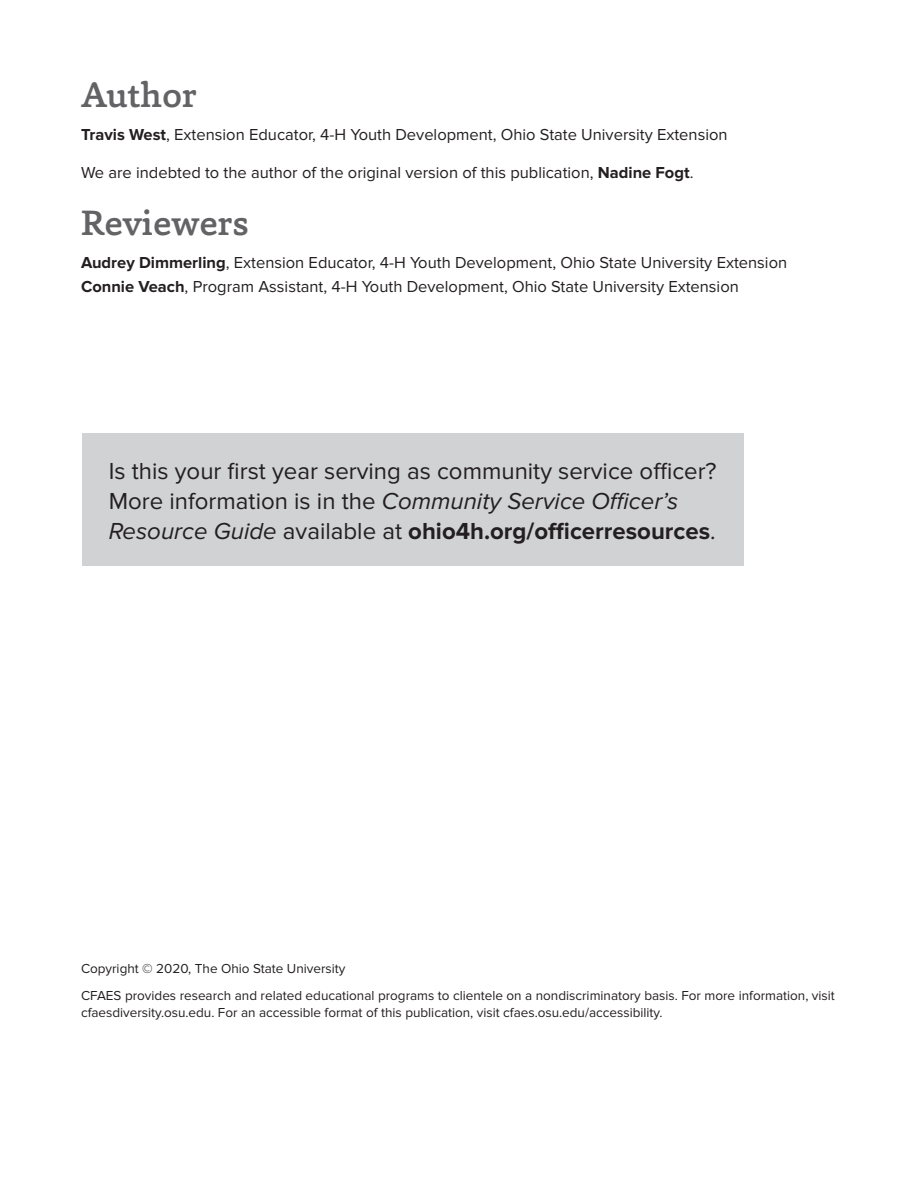
<style>
.page{position:relative;width:918px;height:1188px;background:#fff}
.page>*{position:absolute;margin:0;border:0;box-sizing:border-box;transform-origin:0 0}
.t1{font:500 36px "Capita";letter-spacing:-.005em;color:#636366}
.cross_marketing{font:24px/30px "Proxima Nova";color:#231f20}
.body{font:16.5px "Proxima Nova";color:#231f20}
.body_Author_section{font:16.5px "Proxima Nova";color:#231f20}
.caption_and_EEO_stat{font:13.5px/16.5px "Proxima Nova";color:#231f20}
.s1{font-weight:700}
.s2{font-style:italic}
</style>
<div class="page">
<div style="left:82px;top:433px;width:662px;height:133px;background:#d1d2d4"></div>
<h2 class="t1" style="left:81px;top:71px;width:118px">Author</h2>
<p class="body" style="left:81px;top:125px;width:648px"><span class="s1">Travis West</span>, Extension Educator, 4-H Youth Development, Ohio State University Extension</p>
<p class="body_Author_section" style="left:81px;top:163px;width:614px">We are indebted to the author of the original version of this publication, <span class="s1">Nadine Fogt</span>.</p>
<h2 class="t1" style="left:81px;top:199px;width:170px">Reviewers</h2>
<p class="body" style="left:81px;top:253px;width:708px"><span class="s1">Audrey Dimmerling</span>, Extension Educator, 4-H Youth Development, Ohio State University Extension</p>
<p class="body" style="left:81px;top:277px;width:659px"><span class="s1">Connie Veach</span>, Program Assistant, 4-H Youth Development, Ohio State University Extension</p>
<p class="cross_marketing" style="left:109px;top:456px;width:609px">Is this your first year serving as community service officer?<br>More information is in the <span class="s2">Community Service Officer’s<br>Resource Guide</span> available at <span class="s1">ohio4h.org/officerresources</span>.</p>
<p class="caption_and_EEO_stat" style="left:81px;top:960px;width:266px">Copyright © 2020, The Ohio State University</p>
<p class="caption_and_EEO_stat" style="left:81px;top:988px;width:755px">CFAES provides research and related educational programs to clientele on a nondiscriminatory basis. For more information, visit cfaesdiversity.osu.edu. For an accessible format of this publication, visit cfaes.osu.edu/accessibility.</p>
</div>
